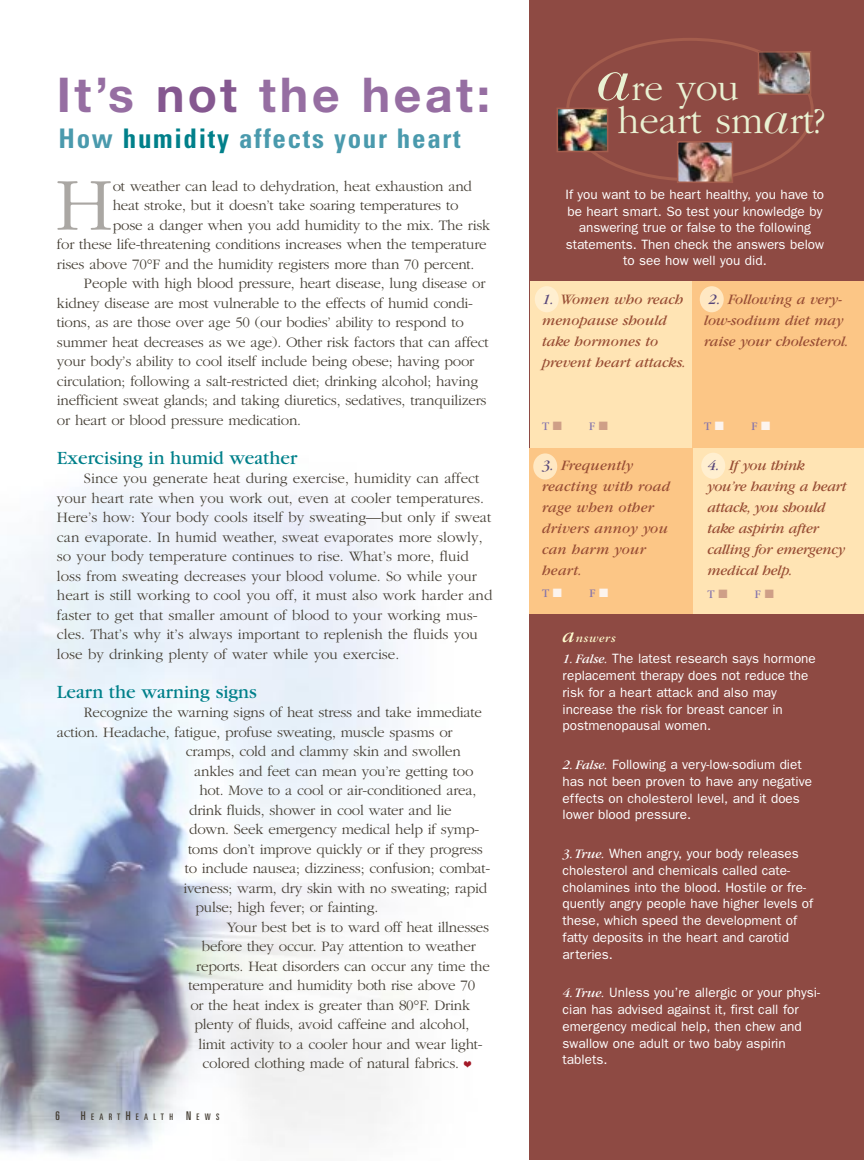
<style>
.page{position:relative;width:864px;height:1161px;background:#fff}
.page>*{position:absolute;margin:0;border:0;box-sizing:border-box;transform-origin:0 0}
.t1{font:300 77.55px "Garamond";color:#aaa7a3}
.t2{font:700 48px "Helvetica Neue";letter-spacing:.075em;color:#966ea2}
.t3{font:300 39px/33px "Garamond";color:#e9f1d2}
.t4{font:700 condensed 27px "Univers";letter-spacing:.06em;color:#4a9aad}
.t5{font:19.5px "Garamond";color:#00808a}
.t6{font:300 15px/19.5px "Garamond";letter-spacing:-.015em;color:#443e34}
.t7{font:italic 15px/21px "Garamond";color:#984d34}
.t8{font:13.5px/16.8px "Franklin Gothic";color:#fff}
.t9{font:12px "Garamond";color:#8373ac}
.t10{font:italic 12px "Garamond";letter-spacing:.055em;color:#fffdcf}
.t11{font:ultra-condensed 12px "Univers";color:#443e34}
.t12{font:ultra-condensed 9px "Univers";letter-spacing:.595em;color:#443e34}
.s1{color:#855890}
.s2{color:#00808a}
.s3{color:#a31927}
.s4{font-size:12px}
.s5{font-family:"Bauer Bodoni Italic Os F";font-weight:400;font-size:63.9px}
.s6{font-size:37.5px}
.s7{font-family:"Bauer Bodoni Italic Os F";font-weight:400;font-size:48px}
.s8{color:#56467a}
.s9{color:#cf9f87}
.s10{color:#fcf4ee}
.s11{font-size:21px}
.s12{font-family:"Garamond";font-style:italic}
</style>
<div class="page">
<img style="left:0;top:391px;width:530px;height:769px">
<div style="left:530px;top:0;width:334px;height:1160px;background:#8e4a43"></div>
<svg style="left:566px;top:38px;width:248px;height:143px"></svg>
<div style="left:530px;top:281px;width:163px;height:167px;background:#ffe4b4"></div>
<div style="left:535px;top:286px;width:24px;height:26px;background:#ffefd0;border-radius:50%"></div>
<div style="left:693px;top:281px;width:171px;height:168px;background:#fcc686"></div>
<div style="left:692px;top:449px;width:172px;height:165px;background:#ffe4b4"></div>
<div style="left:529px;top:448px;width:164px;height:166px;background:#fcc686"></div>
<div style="left:700px;top:286px;width:24px;height:26px;background:#ffe8c3;border-radius:50%"></div>
<div style="left:533px;top:453px;width:24px;height:27px;background:#ffe8c3;border-radius:50%"></div>
<div style="left:701px;top:453px;width:24px;height:26px;background:#ffefd0;border-radius:50%"></div>
<img style="left:680px;top:144px;width:50px;height:36px">
<div style="left:677px;top:141px;width:56px;height:42px;border:2px solid #a45d4d"></div>
<img style="left:760px;top:53px;width:49px;height:40px">
<div style="left:758px;top:51px;width:53px;height:44px;border:1px solid #a45d4d"></div>
<img style="left:560px;top:111px;width:45px;height:38px">
<div style="left:557px;top:108px;width:51px;height:44px;border:2px solid #a45d4d"></div>
<h2 class="t2" style="left:57px;top:78px;width:435px">It’s <span class="s1">not</span> the heat:</h2>
<h3 class="t4" style="left:59px;top:128px;width:404px">How <span class="s2">humidity</span> affects your heart</h3>
<h1 class="t1" style="left:55px;top:175px;width:59px">H</h1>
<p class="t6" style="left:113px;top:177px;width:361px">ot weather can lead to dehydration, heat exhaustion and</p>
<p class="t6" style="left:113px;top:197px;width:347px">heat stroke, but it doesn’t take soaring temperatures to</p>
<p class="t6" style="left:113px;top:216px;width:379px">pose a danger when you add humidity to the mix. The risk</p>
<p class="t6" style="left:57px;top:236px;width:431px">for these life-threatening conditions increases when the temperature</p>
<p class="t6" style="left:57px;top:255px;width:419px">rises above 70°F and the humidity registers more than 70 percent.</p>
<p class="t6" style="left:84px;top:275px;width:403px">People with high blood pressure, heart disease, lung disease or</p>
<p class="t6" style="left:57px;top:294px;width:418px">kidney disease are most vulnerable to the effects of humid condi-</p>
<p class="t6" style="left:57px;top:314px;width:408px">tions, as are those over age 50 (our bodies’ ability to respond to</p>
<p class="t6" style="left:57px;top:333px;width:433px">summer heat decreases as we age). Other risk factors that can affect</p>
<p class="t6" style="left:57px;top:353px;width:419px">your body’s ability to cool itself include being obese; having poor</p>
<p class="t6" style="left:57px;top:372px;width:423px">circulation; following a salt-restricted diet; drinking alcohol; having</p>
<p class="t6" style="left:57px;top:392px;width:431px">inefficient sweat glands; and taking diuretics, sedatives, tranquilizers</p>
<p class="t6" style="left:57px;top:411px;width:246px">or heart or blood pressure medication.</p>
<h3 class="t5" style="left:57px;top:451px;width:242px">Exercising in humid weather</h3>
<p class="t6" style="left:57px;top:470px;width:437px;text-indent:27px">Since you generate heat during exercise, humidity can affect your heart rate when you work out, even at cooler temperatures.<br>Here’s how: Your body cools itself by sweating—but only if sweat can evaporate. In humid weather, sweat evaporates more slowly, so your body temperature continues to rise. What’s more, fluid loss from sweating decreases your blood volume. So while your heart is still working to cool you off, it must also work harder and faster to get that smaller amount of blood to your working mus&shy;cles. That’s why it’s always important to replenish the fluids you lose by drinking plenty of water while you exercise.</p>
<h3 class="t5" style="left:57px;top:685px;width:201px">Learn the warning signs</h3>
<p class="t6" style="left:84px;top:704px;width:400px">Recognize the warning signs of heat stress and take immediate</p>
<p class="t6" style="left:57px;top:723px;width:397px">action. Headache, fatigue, profuse sweating, muscle spasms or</p>
<p class="t6" style="left:186px;top:743px;width:276px">cramps, cold and clammy skin and swollen</p>
<p class="t6" style="left:194px;top:762px;width:281px">ankles and feet can mean you’re getting too</p>
<p class="t6" style="left:199px;top:782px;width:278px">hot. Move to a cool or air-conditioned area,</p>
<p class="t6" style="left:189px;top:801px;width:264px">drink fluids, shower in cool water and lie</p>
<p class="t6" style="left:189px;top:821px;width:292px">down. Seek emergency medical help if symp-</p>
<p class="t6" style="left:188px;top:840px;width:296px">toms don’t improve quickly or if they progress</p>
<p class="t6" style="left:185px;top:860px;width:307px">to include nausea; dizziness; confusion; combat-</p>
<p class="t6" style="left:183px;top:879px;width:305px">iveness; warm, dry skin with no sweating; rapid</p>
<p class="t6" style="left:195px;top:899px;width:184px">pulse; high fever; or fainting.</p>
<p class="t6" style="left:227px;top:918px;width:264px">Your best bet is to ward off heat illnesses</p>
<p class="t6" style="left:202px;top:938px;width:275px">before they occur. Pay attention to weather</p>
<p class="t6" style="left:196px;top:957px;width:295px">reports. Heat disorders can occur any time the</p>
<p class="t6" style="left:189px;top:977px;width:288px">temperature and humidity both rise above 70</p>
<p class="t6" style="left:190px;top:996px;width:281px">or the heat index is greater than 80°F. Drink</p>
<p class="t6" style="left:194px;top:1016px;width:276px">plenty of fluids, avoid caffeine and alcohol,</p>
<p class="t6" style="left:199px;top:1035px;width:286px">limit activity to a cooler hour and wear light-</p>
<p class="t6" style="left:203px;top:1055px;width:270px">colored clothing made of natural fabrics. <span class="s3">❤</span></p>
<p class="t11" style="left:56px;top:1112px;width:6px">6</p>
<p class="t12" style="left:81px;top:1114px;width:140px"><span class="s4">H</span>EART<span class="s4">H</span>EALTH <span class="s4">N</span>EWS</p>
<h3 class="t3" style="left:618px;top:74px;width:209px;text-indent:-22px"><span class="s5">a</span><span class="s6">re</span> you heart sm<span class="s7">a</span>rt<span class="s6">?</span></h3>
<p class="t8" style="left:566px;top:188px;width:260px;text-align:center">If you want to be heart healthy, you have to be heart smart. So test your knowledge by answering true or false to the following statements. Then check the answers below to see how well you did.</p>
<p class="t7" style="left:542px;top:290px;width:145px"><span class="s8">1.</span> Women who reach menopause should take hormones to prevent heart attacks.</p>
<p class="t7" style="left:704px;top:290px;width:146px;text-align:center"><span class="s8">2.</span> Following a very&shy;low-sodium diet may raise your cholesterol.</p>
<p class="t9" style="left:542px;top:422px;width:21px">T <span class="s9">■</span></p>
<p class="t9" style="left:589px;top:422px;width:20px">F <span class="s9">■</span></p>
<p class="t7" style="left:542px;top:456px;width:130px"><span class="s8">3.</span> Frequently reacting with road rage when other drivers annoy you can harm your heart.</p>
<p class="t9" style="left:542px;top:589px;width:21px">T <span class="s10">■</span></p>
<p class="t9" style="left:589px;top:589px;width:20px">F <span class="s10">■</span></p>
<p class="t9" style="left:704px;top:422px;width:21px">T <span class="s10">■</span></p>
<p class="t9" style="left:751px;top:422px;width:20px">F <span class="s10">■</span></p>
<p class="t7" style="left:708px;top:456px;width:141px"><span class="s8">4.</span> If you think you’re having a heart attack, you should take aspirin after calling for emergency medical help.</p>
<p class="t9" style="left:708px;top:590px;width:21px">T <span class="s9">■</span></p>
<p class="t9" style="left:755px;top:590px;width:20px">F <span class="s9">■</span></p>
<p class="t10" style="left:563px;top:634px;width:54px"><span class="s11">a</span>nswers</p>
<p class="t8" style="left:563px;top:651px;width:255px"><span class="s12">1. False.</span> The latest research says hormone replacement therapy does not reduce the risk for a heart attack and also may increase the risk for breast cancer in postmenopausal women.</p>
<p class="t8" style="left:563px;top:757px;width:251px"><span class="s12">2. False.</span> Following a very-low-sodium diet has not been proven to have any negative effects on cholesterol level, and it does lower blood pressure.</p>
<p class="t8" style="left:563px;top:846px;width:252px"><span class="s12">3.True.</span> When angry, your body releases cholesterol and chemicals called cate&shy;cholamines into the blood. Hostile or fre&shy;quently angry people have higher levels of these, which speed the development of fatty deposits in the heart and carotid arteries.</p>
<p class="t8" style="left:563px;top:985px;width:259px"><span class="s12">4.True.</span> Unless you’re allergic or your physi&shy;cian has advised against it, first call for emergency medical help, then chew and swallow one adult or two baby aspirin tablets.</p>
</div>
